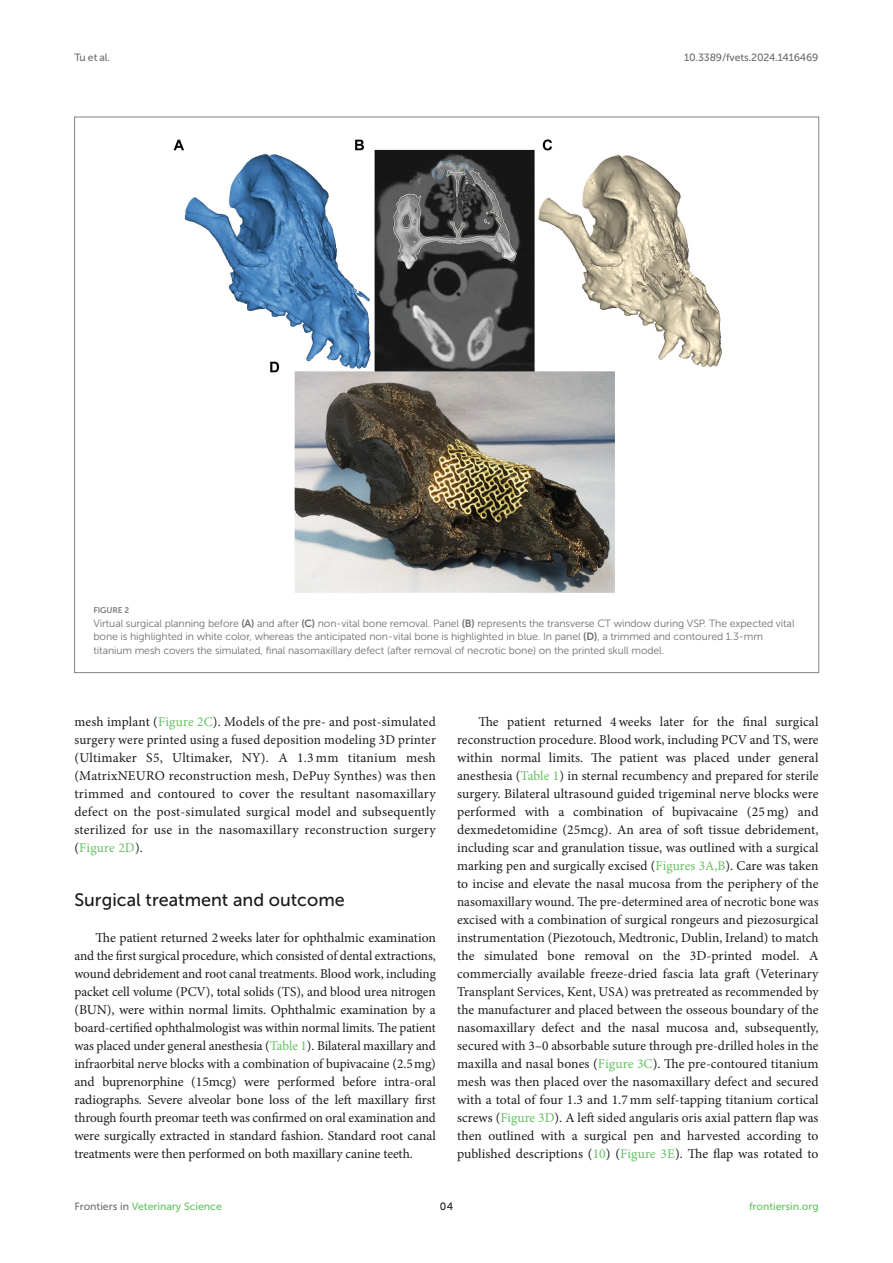
<style>
.page{position:relative;width:893px;height:1263px;background:#fff}
.page>*{position:absolute;margin:0;border:0;box-sizing:border-box;transform-origin:0 0}
.HEAD_2{font:18px "Museo Sans 500";color:#1b1c1b}
.TEXT{font:13.5px/18px "Minion Pro";letter-spacing:.01em;color:#1b1c1b;text-align:justify}
.TEXT_FLUSH{font:13.5px/18px "Minion Pro";letter-spacing:-.005em;color:#1b1c1b;text-align:justify}
.FIG_LEG{font:10.5px/13.5px "Museo Sans 300";letter-spacing:-.01em;color:#706f70}
.t1{font:10.5px "Museo Sans 500";color:#65c161}
.t2{font:10.5px "Museo Sans 500";letter-spacing:-.015em;color:#706f70}
.t3{font:10.5px "Museo Sans 500";color:#1b1c1b}
.FIG_HD{font:8.25px "Museo Sans 700";letter-spacing:-.01em;color:#7e7f7f}
.s1{font-family:"Museo Sans 700"}
.s2{color:#65c161}
.s3{color:#706f70}
</style>
<div class="page">
<img style="left:173px;top:139px;width:549px;height:454px">
<p class="t2" style="left:74px;top:51px;width:37px">Tu et al.</p>
<p class="t2" style="left:684px;top:51px;width:136px">10.3389/fvets.2024.1416469</p>
<p class="FIG_HD" style="left:94px;top:606px;width:37px">FIGURE 2</p>
<p class="FIG_LEG" style="left:94px;top:616px;width:703px">Virtual surgical planning before <span class="s1">(A)</span> and after <span class="s1">(C)</span> non-vital bone removal. Panel <span class="s1">(B)</span> represents the transverse CT window during VSP. The expected vital bone is highlighted in white color, whereas the anticipated non-vital bone is highlighted in blue. In panel <span class="s1">(D)</span>, a trimmed and contoured 1.3-mm titanium mesh covers the simulated, final nasomaxillary defect (after removal of necrotic bone) on the printed skull model.</p>
<p class="TEXT" style="left:74px;top:713px;width:363px">mesh implant (<span class="s2">Figure 2C</span>). Models of the pre- and post-simulated surgery were printed using a fused deposition modeling 3D printer (Ultimaker S5, Ultimaker, NY). A 1.3 mm titanium mesh (MatrixNEURO reconstruction mesh, DePuy Synthes) was then trimmed and contoured to cover the resultant nasomaxillary defect on the post-simulated surgical model and subsequently sterilized for use in the nasomaxillary reconstruction surgery (<span class="s2">Figure 2D</span>).</p>
<p class="HEAD_2" style="left:74px;top:890px;width:272px">Surgical treatment and outcome</p>
<p class="TEXT_FLUSH" style="left:74px;top:929px;width:363px;text-indent:21px">The patient returned 2weeks later for ophthalmic examination and the first surgical procedure, which consisted of dental extractions, wound debridement and root canal treatments. Blood work, including packet cell volume (PCV), total solids (TS), and blood urea nitrogen (BUN), were within normal limits. Ophthalmic examination by a board-certified ophthalmologist was within normal limits. The patient was placed under general anesthesia (<span class="s2">Table 1</span>). Bilateral maxillary and infraorbital nerve blocks with a combination of bupivacaine (2.5mg) and buprenorphine (15mcg) were performed before intra-oral radiographs. Severe alveolar bone loss of the left maxillary first through fourth preomar teeth was confirmed on oral examination and were surgically extracted in standard fashion. Standard root canal treatments were then performed on both maxillary canine teeth.</p>
<p class="TEXT" style="left:457px;top:713px;width:363px;text-indent:21px">The patient returned 4weeks later for the final surgical reconstruction procedure. Blood work, including PCV and TS, were within normal limits. The patient was placed under general anesthesia (<span class="s2">Table 1</span>) in sternal recumbency and prepared for sterile surgery. Bilateral ultrasound guided trigeminal nerve blocks were performed with a combination of bupivacaine (25mg) and dexmedetomidine (25mcg). An area of soft tissue debridement, including scar and granulation tissue, was outlined with a surgical marking pen and surgically excised (<span class="s2">Figures 3A,B</span>). Care was taken to incise and elevate the nasal mucosa from the periphery of the nasomaxillary wound. The pre-determined area of necrotic bone was excised with a combination of surgical rongeurs and piezosurgical instrumentation (Piezotouch, Medtronic, Dublin, Ireland) to match the simulated bone removal on the 3D-printed model. A commercially available freeze-dried fascia lata graft (Veterinary Transplant Services, Kent, USA) was pretreated as recommended by the manufacturer and placed between the osseous boundary of the nasomaxillary defect and the nasal mucosa and, subsequently, secured with 3–0 absorbable suture through pre-drilled holes in the maxilla and nasal bones (<span class="s2">Figure 3C</span>). The pre-contoured titanium mesh was then placed over the nasomaxillary defect and secured with a total of four 1.3 and 1.7mm self-tapping titanium cortical screws (<span class="s2">Figure 3D</span>). A left sided angularis oris axial pattern flap was then outlined with a surgical pen and harvested according to published descriptions (<span class="s2">10</span>) (<span class="s2">Figure 3E</span>). The flap was rotated to</p>
<p class="t1" style="left:74px;top:1200px;width:149px"><span class="s3">Frontiers in</span> Veterinary Science</p>
<p class="t3" style="left:440px;top:1200px;width:15px">04</p>
<p class="t1" style="left:749px;top:1200px;width:71px">frontiersin.org</p>
</div>
